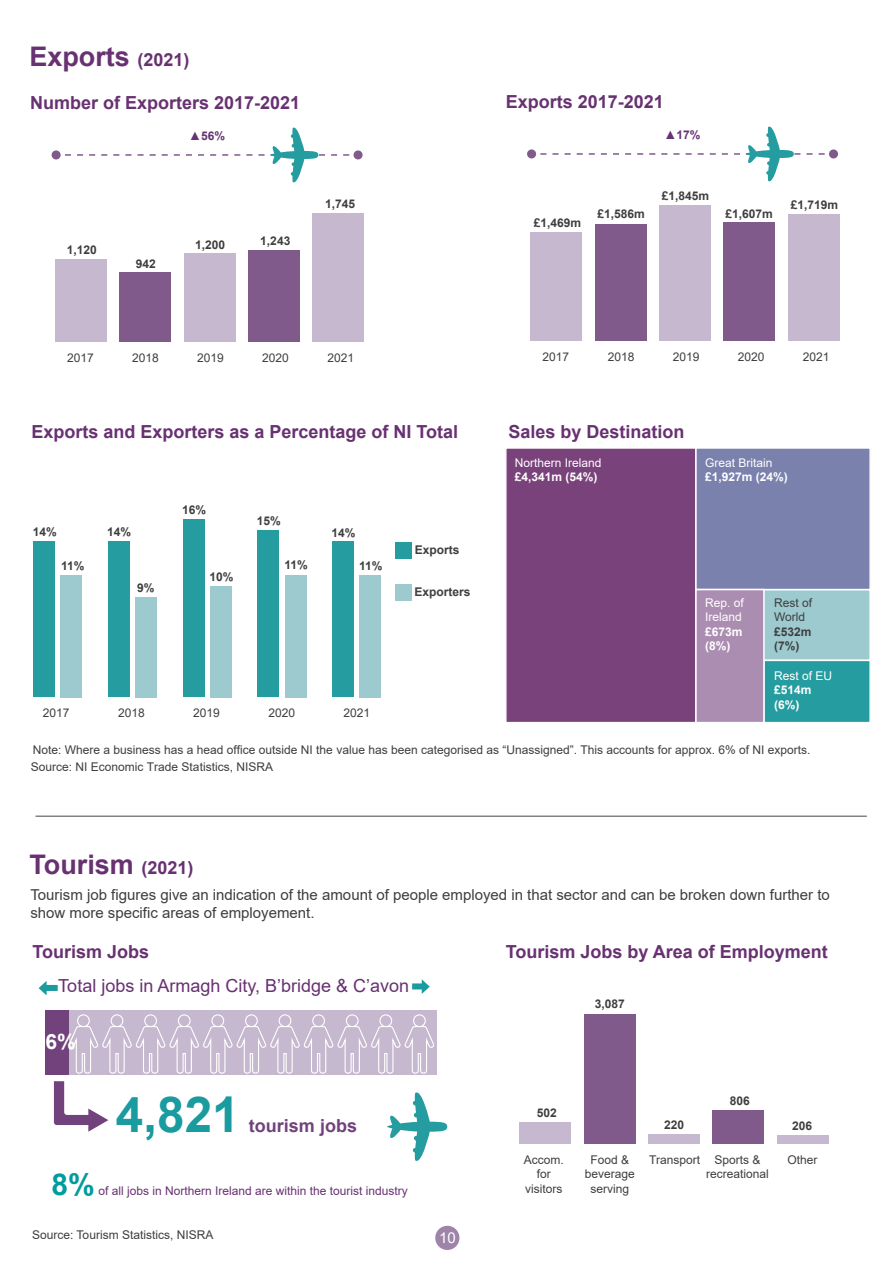
<style>
.page{position:relative;width:893px;height:1263px;background:#fff}
.page>*{position:absolute;margin:0;border:0;box-sizing:border-box;transform-origin:0 0}
.t1{font:700 49.5px "Arial";color:#1a9b9f}
.t2{font:700 30px "Arial";color:#029c9f}
.t3{font:700 27px "Arial";color:#683172}
.t4{font:700 21px "Arial";color:#fff}
.t5{font:700 18px "Arial";color:#683172}
.t6{font:18px "Arial";color:#683172}
.t7{font:700 18px "Arial";color:#71427c}
.t8{font:15px/18px "Arial";color:#3e3e3f}
.t9{font:15px "Arial";color:#fff}
.t10{font:12px/14.4px "Arial";color:#3e3e3f}
.t11{font:700 12px "Arial";color:#3e3e3f}
.t12{font:12px/14.4px "Arial";color:#fff}
.t13{font:12px "Arial";color:#683172}
.t14{font:700 12px/14.4px "Arial";color:#fff}
.t15{font:700 12px "Arial";color:#653272}
.s1{font-size:18px}
.s2{font-weight:700}
.s3{font-weight:400}
</style>
<div class="page">
<div style="left:435px;top:1226px;width:24px;height:24px;background:#9f84a9;border-radius:50%"></div>
<div style="left:359px;top:575px;width:22px;height:122px;background:#9dcacf"></div>
<div style="left:332px;top:541px;width:22px;height:156px;background:#259da0"></div>
<div style="left:285px;top:575px;width:22px;height:122px;background:#9dcacf"></div>
<div style="left:257px;top:530px;width:22px;height:167px;background:#259da0"></div>
<div style="left:210px;top:586px;width:22px;height:111px;background:#9dcacf"></div>
<div style="left:183px;top:519px;width:21px;height:178px;background:#259da0"></div>
<div style="left:135px;top:597px;width:22px;height:100px;background:#9dcacf"></div>
<div style="left:108px;top:541px;width:22px;height:156px;background:#259da0"></div>
<div style="left:60px;top:575px;width:22px;height:122px;background:#9dcacf"></div>
<div style="left:33px;top:541px;width:22px;height:156px;background:#259da0"></div>
<div style="left:788px;top:214px;width:51px;height:126px;background:#c5b8cf"></div>
<div style="left:724px;top:222px;width:51px;height:118px;background:#7f5a8b"></div>
<div style="left:659px;top:205px;width:52px;height:135px;background:#c5b8cf"></div>
<div style="left:595px;top:224px;width:51px;height:116px;background:#7f5a8b"></div>
<div style="left:531px;top:232px;width:51px;height:108px;background:#c5b8cf"></div>
<div style="left:313px;top:213px;width:51px;height:128px;background:#c5b8cf"></div>
<div style="left:248px;top:250px;width:52px;height:91px;background:#7f5a8b"></div>
<div style="left:184px;top:253px;width:51px;height:88px;background:#c5b8cf"></div>
<div style="left:120px;top:272px;width:51px;height:69px;background:#7f5a8b"></div>
<div style="left:55px;top:259px;width:52px;height:82px;background:#c5b8cf"></div>
<div style="left:527px;top:149px;width:9px;height:9px;background:#7f5a8b;border-radius:50%"></div>
<div style="left:829px;top:149px;width:9px;height:9px;background:#7f5a8b;border-radius:50%"></div>
<hr style="left:36px;top:815px;width:831px;height:2px;background:#808285">
<svg style="left:39px;top:981px;width:19px;height:14px"></svg>
<svg style="left:412px;top:979px;width:18px;height:15px"></svg>
<svg style="left:54px;top:1081px;width:54px;height:51px"></svg>
<svg style="left:387px;top:1092px;width:60px;height:69px"></svg>
<div style="left:69px;top:1010px;width:368px;height:65px;background:#c5b8cf"></div>
<div style="left:45px;top:1010px;width:24px;height:65px;background:#71427c"></div>
<div style="left:111px;top:1014px;width:12px;height:13px;border:1px solid #fff;border-radius:50%"></div>
<div style="left:77px;top:1014px;width:13px;height:13px;border:1px solid #fff;border-radius:50%"></div>
<div style="left:144px;top:1014px;width:13px;height:13px;border:1px solid #fff;border-radius:50%"></div>
<div style="left:178px;top:1014px;width:13px;height:13px;border:1px solid #fff;border-radius:50%"></div>
<div style="left:211px;top:1014px;width:13px;height:13px;border:1px solid #fff;border-radius:50%"></div>
<div style="left:245px;top:1014px;width:13px;height:13px;border:1px solid #fff;border-radius:50%"></div>
<div style="left:279px;top:1014px;width:12px;height:13px;border:1px solid #fff;border-radius:50%"></div>
<div style="left:312px;top:1014px;width:13px;height:13px;border:1px solid #fff;border-radius:50%"></div>
<div style="left:346px;top:1014px;width:13px;height:13px;border:1px solid #fff;border-radius:50%"></div>
<div style="left:379px;top:1014px;width:13px;height:13px;border:1px solid #fff;border-radius:50%"></div>
<div style="left:413px;top:1014px;width:13px;height:13px;border:1px solid #fff;border-radius:50%"></div>
<svg style="left:68px;top:1025px;width:366px;height:49px"></svg>
<div style="left:506px;top:448px;width:190px;height:275px;background:#79427a"></div>
<div style="left:505px;top:447px;width:192px;height:276px;border:2px solid #fff"></div>
<div style="left:696px;top:448px;width:174px;height:141px;background:#7981ac"></div>
<div style="left:695px;top:447px;width:176px;height:143px;border:2px solid #fff"></div>
<div style="left:763px;top:590px;width:107px;height:70px;background:#9dcacf"></div>
<div style="left:762px;top:589px;width:109px;height:72px;border:2px solid #fff"></div>
<div style="left:764px;top:660px;width:106px;height:63px;background:#259da0"></div>
<div style="left:763px;top:660px;width:108px;height:63px;border:2px solid #fff"></div>
<div style="left:696px;top:589px;width:68px;height:134px;background:#ac8db2"></div>
<div style="left:695px;top:589px;width:70px;height:134px;border:2px solid #fff"></div>
<svg style="left:540px;top:126px;width:294px;height:56px"></svg>
<div style="left:52px;top:150px;width:9px;height:9px;background:#7f5a8b;border-radius:50%"></div>
<div style="left:354px;top:150px;width:9px;height:9px;background:#7f5a8b;border-radius:50%"></div>
<svg style="left:65px;top:127px;width:293px;height:56px"></svg>
<div style="left:395px;top:584px;width:17px;height:17px;background:#9dcacf"></div>
<div style="left:395px;top:542px;width:17px;height:17px;background:#259da0"></div>
<div style="left:777px;top:1135px;width:51px;height:9px;background:#c5b8cf"></div>
<div style="left:713px;top:1110px;width:51px;height:34px;background:#7f5a8b"></div>
<div style="left:648px;top:1134px;width:52px;height:10px;background:#c5b8cf"></div>
<div style="left:584px;top:1014px;width:51px;height:130px;background:#7f5a8b"></div>
<div style="left:520px;top:1122px;width:51px;height:22px;background:#c5b8cf"></div>
<p class="t3" style="left:29px;top:38px;width:162px">Exports <span class="s1">(2021)</span></p>
<p class="t5" style="left:30px;top:90px;width:272px">Number of Exporters 2017-2021</p>
<p class="t15" style="left:189px;top:127px;width:37px">▲56%</p>
<p class="t11" style="left:67px;top:241px;width:32px">1,120</p>
<p class="t11" style="left:136px;top:255px;width:22px">942</p>
<p class="t11" style="left:195px;top:236px;width:32px">1,200</p>
<p class="t11" style="left:260px;top:233px;width:32px">1,243</p>
<p class="t11" style="left:325px;top:195px;width:32px">1,745</p>
<p class="t10" style="left:67px;top:350px;width:28px">2017</p>
<p class="t10" style="left:132px;top:350px;width:28px">2018</p>
<p class="t10" style="left:197px;top:350px;width:28px">2019</p>
<p class="t10" style="left:262px;top:350px;width:28px">2020</p>
<p class="t10" style="left:327px;top:350px;width:28px">2021</p>
<p class="t5" style="left:31px;top:419px;width:428px">Exports and Exporters as a Percentage of NI Total</p>
<p class="t11" style="left:33px;top:523px;width:26px">14%</p>
<p class="t11" style="left:107px;top:524px;width:26px">14%</p>
<p class="t11" style="left:182px;top:501px;width:26px">16%</p>
<p class="t11" style="left:257px;top:512px;width:26px">15%</p>
<p class="t11" style="left:331px;top:524px;width:26px">14%</p>
<p class="t11" style="left:415px;top:541px;width:46px">Exports</p>
<p class="t11" style="left:61px;top:558px;width:25px">11%</p>
<p class="t11" style="left:137px;top:579px;width:19px">9%</p>
<p class="t11" style="left:210px;top:569px;width:26px">10%</p>
<p class="t11" style="left:285px;top:557px;width:25px">11%</p>
<p class="t11" style="left:359px;top:557px;width:25px">11%</p>
<p class="t11" style="left:414px;top:583px;width:58px">Exporters</p>
<p class="t10" style="left:43px;top:705px;width:28px">2017</p>
<p class="t10" style="left:118px;top:705px;width:28px">2018</p>
<p class="t10" style="left:193px;top:705px;width:28px">2019</p>
<p class="t10" style="left:268px;top:705px;width:28px">2020</p>
<p class="t10" style="left:344px;top:705px;width:28px">2021</p>
<p class="t5" style="left:506px;top:89px;width:160px">Exports 2017-2021</p>
<p class="t15" style="left:665px;top:126px;width:37px">▲17%</p>
<p class="t11" style="left:534px;top:214px;width:49px">£1,469m</p>
<p class="t11" style="left:598px;top:206px;width:49px">£1,586m</p>
<p class="t11" style="left:662px;top:187px;width:49px">£1,845m</p>
<p class="t11" style="left:725px;top:205px;width:49px">£1,607m</p>
<p class="t11" style="left:791px;top:196px;width:49px">£1,719m</p>
<p class="t10" style="left:543px;top:349px;width:28px">2017</p>
<p class="t10" style="left:608px;top:349px;width:28px">2018</p>
<p class="t10" style="left:673px;top:349px;width:28px">2019</p>
<p class="t10" style="left:738px;top:349px;width:28px">2020</p>
<p class="t10" style="left:803px;top:349px;width:28px">2021</p>
<p class="t5" style="left:508px;top:419px;width:178px">Sales by Destination</p>
<p class="t12" style="left:515px;top:455px;width:88px">Northern Ireland <span class="s2">£4,341m (54%)</span></p>
<p class="t12" style="left:705px;top:455px;width:84px">Great Britain <span class="s2">£1,927m (24%)</span></p>
<p class="t12" style="left:705px;top:595px;width:40px">Rep. of<br>Ireland <span class="s2">£673m (8%)</span></p>
<p class="t10" style="left:774px;top:595px;width:40px">Rest of<br>World <span class="s2">£532m (7%)</span></p>
<p class="t14" style="left:774px;top:669px;width:60px"><span class="s3">Rest of EU </span>£514m (6%)</p>
<p class="t10" style="left:33px;top:742px;width:779px">Note: Where a business has a head office outside NI the value has been categorised as “Unassigned”. This accounts for approx. 6% of NI exports.</p>
<p class="t10" style="left:31px;top:759px;width:244px">Source: NI Economic Trade Statistics, NISRA</p>
<p class="t3" style="left:29px;top:846px;width:166px">Tourism <span class="s1">(2021)</span></p>
<p class="t8" style="left:30px;top:886px;width:801px">Tourism job figures give an indication of the amount of people employed in that sector and can be broken down further to show more specific areas of employement.</p>
<p class="t5" style="left:32px;top:939px;width:118px">Tourism Jobs</p>
<p class="t5" style="left:506px;top:939px;width:324px">Tourism Jobs by Area of Employment</p>
<p class="t6" style="left:58px;top:974px;width:352px">Total jobs in Armagh City, B’bridge &amp; C’avon</p>
<p class="t4" style="left:45px;top:1027px;width:32px">6%</p>
<p class="t1" style="left:116px;top:1080px;width:125px">4,821</p>
<p class="t7" style="left:249px;top:1113px;width:110px">tourism jobs</p>
<p class="t2" style="left:52px;top:1163px;width:45px">8%</p>
<p class="t13" style="left:98px;top:1182px;width:311px">of all jobs in Northern Ireland are within the tourist industry</p>
<p class="t10" style="left:32px;top:1227px;width:183px">Source: Tourism Statistics, NISRA</p>
<p class="t9" style="left:439px;top:1228px;width:18px">10</p>
<p class="t11" style="left:595px;top:995px;width:32px">3,087</p>
<p class="t11" style="left:537px;top:1104px;width:22px">502</p>
<p class="t11" style="left:730px;top:1092px;width:22px">806</p>
<p class="t11" style="left:664px;top:1116px;width:22px">220</p>
<p class="t11" style="left:792px;top:1117px;width:22px">206</p>
<p class="t10" style="left:524px;top:1152px;width:42px;text-align:center">Accom. for visitors</p>
<p class="t10" style="left:585px;top:1152px;width:52px;text-align:center">Food &amp; beverage serving</p>
<p class="t10" style="left:706px;top:1152px;width:64px;text-indent:-57px">Transport Sports &amp; recreational</p>
<p class="t10" style="left:787px;top:1152px;width:32px">Other</p>
</div>
